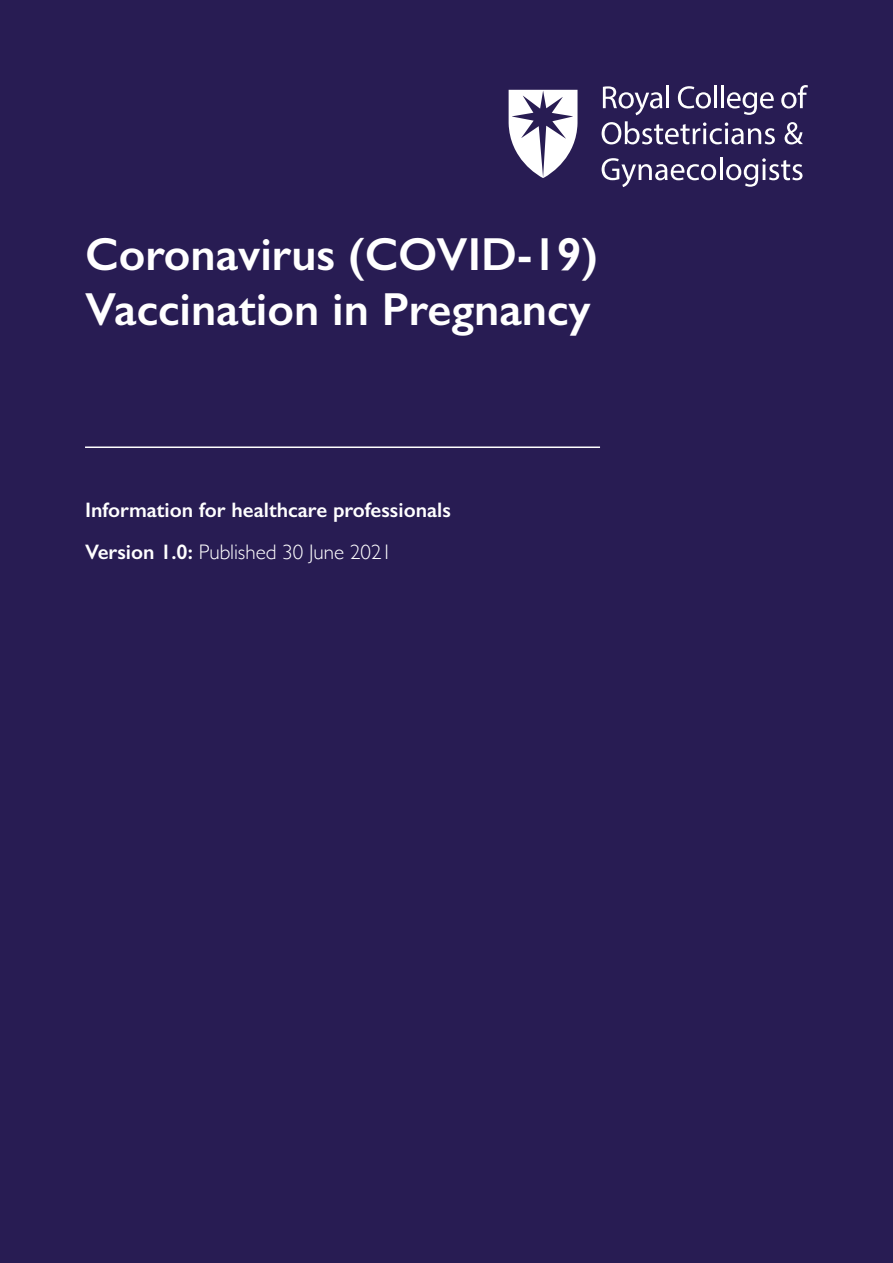
<style>
.page{position:relative;width:893px;height:1263px;background:#281c53}
.page>*{position:absolute;margin:0;border:0;box-sizing:border-box;transform-origin:0 0}
.t1{font:600 46.5px/55.5px "Gill Sans";color:#fff}
.Subtitle{font:600 21px "Gill Sans";color:#fff}
.t2{font:300 21px "Gill Sans";color:#fff}
.s1{font-weight:600}
</style>
<div class="page">
<hr style="left:85px;top:446px;width:515px;height:2px;background:#fff">
<svg style="left:603px;top:86px;width:59px;height:29px"></svg>
<hr style="left:666px;top:85px;width:3px;height:23px;background:#fff">
<svg style="left:678px;top:86px;width:33px;height:23px"></svg>
<hr style="left:714px;top:85px;width:3px;height:23px;background:#fff">
<hr style="left:721px;top:85px;width:3px;height:23px;background:#fff">
<svg style="left:727px;top:92px;width:47px;height:23px"></svg>
<svg style="left:781px;top:85px;width:27px;height:24px"></svg>
<svg style="left:602px;top:121px;width:173px;height:23px"></svg>
<svg style="left:785px;top:122px;width:18px;height:22px"></svg>
<svg style="left:602px;top:158px;width:114px;height:29px;background:#574e79"></svg>
<hr style="left:720px;top:157px;width:2px;height:23px;background:#fff">
<svg style="left:726px;top:158px;width:76px;height:29px"></svg>
<svg style="left:509px;top:90px;width:68px;height:88px"></svg>
<p class="t1" style="left:85px;top:226px;width:515px">Coronavirus (COVID-19)<br>Vaccination in Pregnancy</p>
<p class="Subtitle" style="left:85px;top:497px;width:367px">Information for healthcare professionals</p>
<p class="t2" style="left:85px;top:536px;width:308px"><span class="s1">Version 1.0:</span> Published 30 June 2021</p>
</div>
